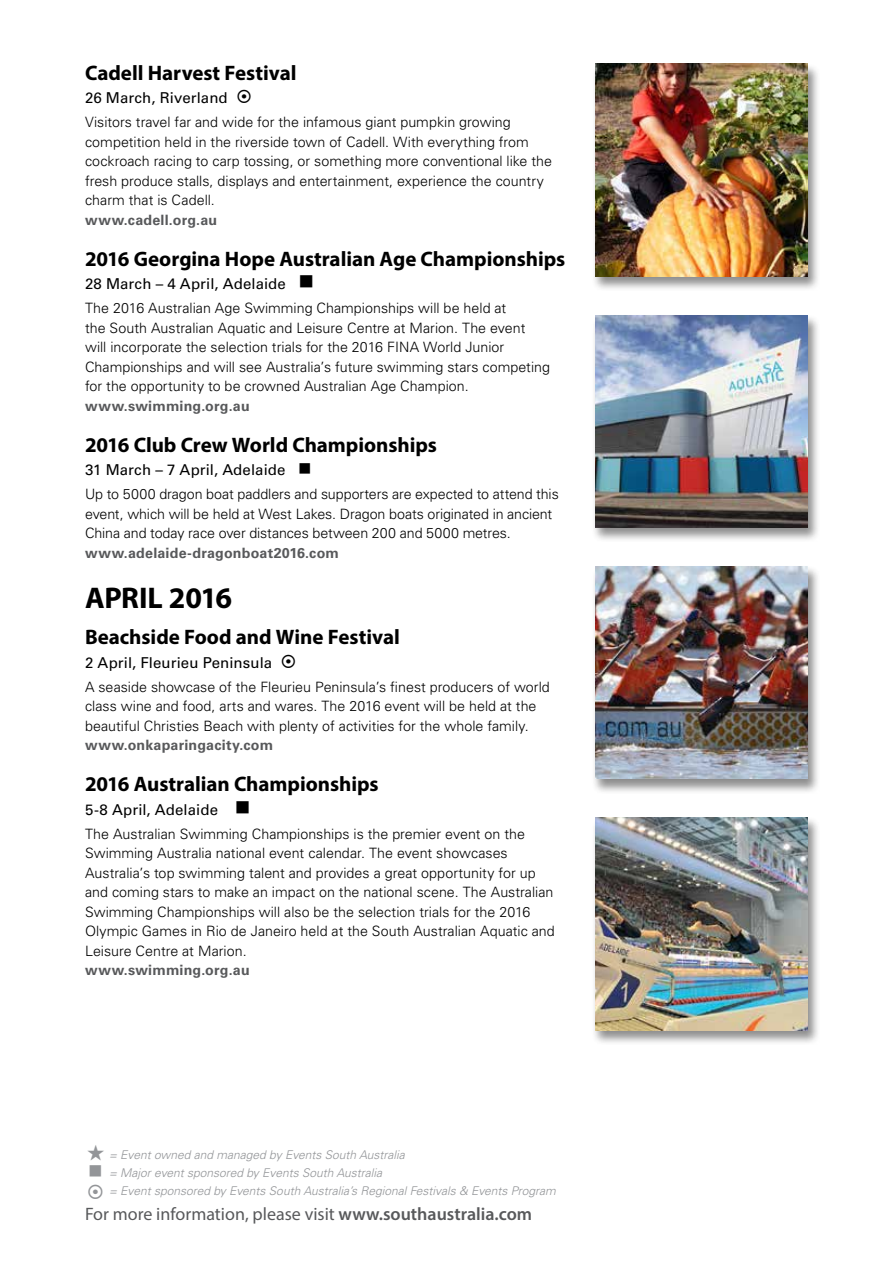
<style>
.page{position:relative;width:893px;height:1263px;background:#fff}
.page>*{position:absolute;margin:0;border:0;box-sizing:border-box;transform-origin:0 0}
.t1{font:700 30px "Myriad Pro";letter-spacing:-.015em;color:#000}
.t2{font:700 21px "Myriad Pro";letter-spacing:-.005em;color:#000}
.t3{font:18px "Myriad Pro";color:#58595b}
.t4{font:15px "Univers";letter-spacing:.005em;color:#000}
.t5{font:300 14.25px/19.5px "Univers";color:#000}
.t6{font:700 14.25px "Univers";letter-spacing:.015em;color:#58595b}
.t7{font:italic 300 12px/18px "Univers";color:#939598}
.s1{font-weight:600}
</style>
<div class="page">
<div style="left:591px;top:63px;width:229px;height:229px;background:#000;opacity:.45"></div>
<img style="left:595px;top:64px;width:213px;height:212px">
<div style="left:591px;top:314px;width:229px;height:229px;background:#000;opacity:.45"></div>
<img style="left:595px;top:315px;width:213px;height:213px">
<div style="left:591px;top:817px;width:229px;height:229px;background:#000;opacity:.45"></div>
<img style="left:595px;top:817px;width:213px;height:213px">
<div style="left:591px;top:565px;width:229px;height:229px;background:#000;opacity:.45"></div>
<img style="left:595px;top:566px;width:213px;height:213px">
<h2 class="t2" style="left:85px;top:59px;width:213px">Cadell Harvest Festival</h2>
<p class="t4" style="left:85px;top:89px;width:144px">26 March, Riverland</p>
<p class="t5" style="left:85px;top:112px;width:469px">Visitors travel far and wide for the infamous giant pumpkin growing competition held in the riverside town of Cadell. With everything from cockroach racing to carp tossing, or something more conventional like the fresh produce stalls, displays and entertainment, experience the country charm that is Cadell.</p>
<p class="t6" style="left:85px;top:211px;width:134px">www.cadell.org.au</p>
<h2 class="t2" style="left:85px;top:245px;width:482px">2016 Georgina Hope Australian Age Championships</h2>
<p class="t4" style="left:85px;top:275px;width:231px">28 March – 4 April, Adelaide ■</p>
<p class="t5" style="left:85px;top:298px;width:467px">The 2016 Australian Age Swimming Championships will be held at<br>the South Australian Aquatic and Leisure Centre at Marion. The event will incorporate the selection trials for the 2016 FINA World Junior Championships and will see Australia’s future swimming stars competing for the opportunity to be crowned Australian Age Champion.</p>
<p class="t6" style="left:85px;top:397px;width:166px">www.swimming.org.au</p>
<h2 class="t2" style="left:85px;top:431px;width:354px">2016 Club Crew World Championships</h2>
<p class="t4" style="left:85px;top:461px;width:228px">31 March – 7 April, Adelaide ■</p>
<p class="t5" style="left:85px;top:484px;width:475px">Up to 5000 dragon boat paddlers and supporters are expected to attend this event, which will be held at West Lakes. Dragon boats originated in ancient<br>China and today race over distances between 200 and 5000 metres.</p>
<p class="t6" style="left:85px;top:544px;width:255px">www.adelaide-dragonboat2016.com</p>
<h1 class="t1" style="left:85px;top:578px;width:149px">APRIL 2016</h1>
<h2 class="t2" style="left:85px;top:624px;width:316px">Beachside Food and Wine Festival</h2>
<p class="t4" style="left:85px;top:654px;width:189px">2 April, Fleurieu Peninsula</p>
<p class="t5" style="left:85px;top:677px;width:466px">A seaside showcase of the Fleurieu Peninsula’s finest producers of world class wine and food, arts and wares. The 2016 event will be held at the beautiful Christies Beach with plenty of activities for the whole family.</p>
<p class="t6" style="left:85px;top:737px;width:190px">www.onkaparingacity.com</p>
<h2 class="t2" style="left:85px;top:771px;width:295px">2016 Australian Championships</h2>
<p class="t4" style="left:85px;top:801px;width:167px">5-8 April, Adelaide ■</p>
<p class="t5" style="left:85px;top:824px;width:471px">The Australian Swimming Championships is the premier event on the Swimming Australia national event calendar. The event showcases Australia’s top swimming talent and provides a great opportunity for up and coming stars to make an impact on the national scene. The Australian Swimming Championships will also be the selection trials for the 2016<br>Olympic Games in Rio de Janeiro held at the South Australian Aquatic and Leisure Centre at Marion.</p>
<p class="t6" style="left:85px;top:962px;width:166px">www.swimming.org.au</p>
<p class="t7" style="left:109px;top:1145px;width:297px">= Event owned and managed by Events South Australia</p>
<p class="t7" style="left:109px;top:1163px;width:448px;text-indent:-21px">■ = Major event sponsored by Events South Australia<br>= Event sponsored by Events South Australia’s Regional Festivals &amp; Events Program</p>
<p class="t3" style="left:85px;top:1203px;width:449px">For more information, please visit <span class="s1">www.southaustralia.com</span></p>
</div>
